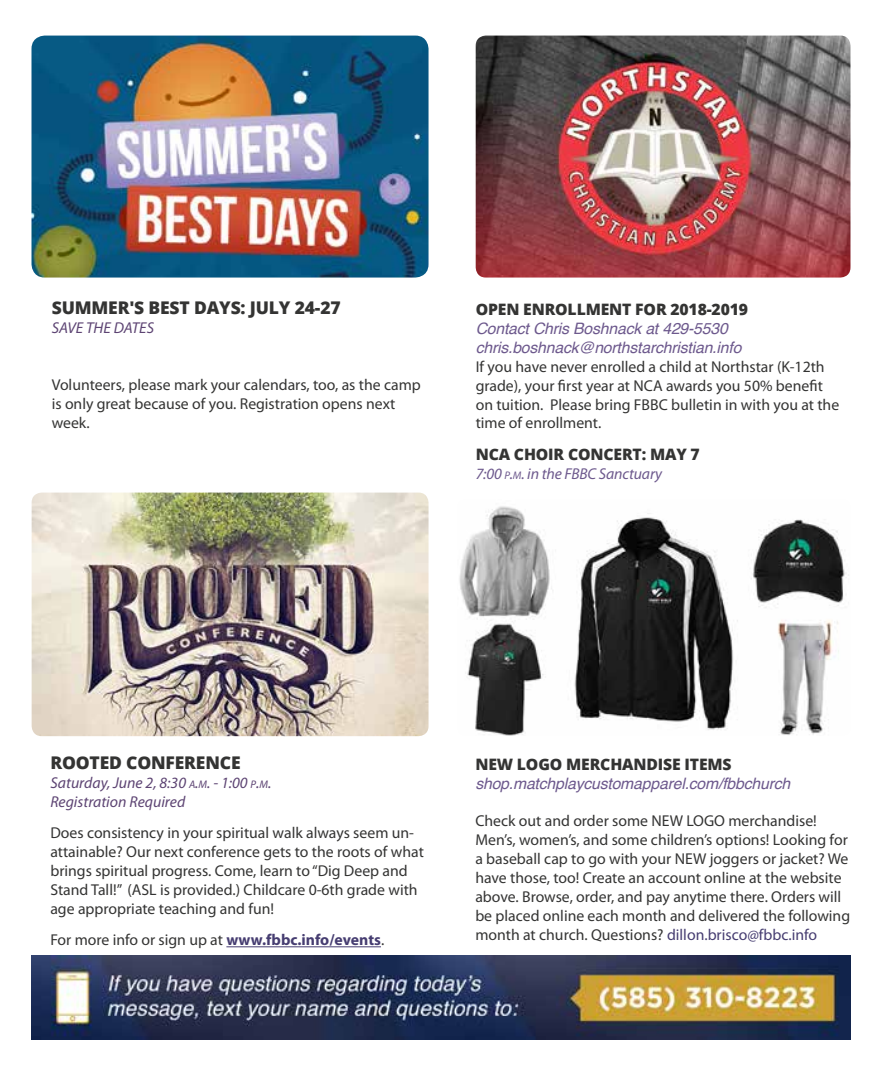
<style>
.page{position:relative;width:882px;height:1071px;background:#fff}
.page>*{position:absolute;margin:0;border:0;box-sizing:border-box;transform-origin:0 0}
.t1{font:800 17.5px "Open Sans";letter-spacing:-.01em;color:#343433}
.t2{font:15.75px/18.9px "Myriad Pro";color:#343433}
.t3{font:italic 15.75px/18.9px "Helvetica";letter-spacing:-.01em;color:#6d598d}
.t4{font:800 15.75px "Open Sans";letter-spacing:-.01em;color:#343433}
.t5{font:italic 15.75px/18.9px "Myriad Pro";color:#5d4473}
.t6{font:italic 15.75px "Myriad Pro";letter-spacing:-.01em;color:#6d598d}
.s1{font-size:11.03px}
.s2{font-style:inherit}
.s3{font-weight:700;color:#463d71}
.s4{color:#463d71}
</style>
<div class="page">
<img style="left:32px;top:956px;width:818px;height:83px">
<img style="left:459px;top:506px;width:390px;height:230px">
<hr style="left:226px;top:946px;width:155px;height:1px;background:#463d71">
<img style="left:32px;top:493px;width:397px;height:243px">
<img style="left:476px;top:36px;width:374px;height:242px">
<img style="left:32px;top:36px;width:397px;height:242px">
<p class="t1" style="left:52px;top:295px;width:290px">SUMMER'S BEST DAYS: JULY 24-27</p>
<p class="t5" style="left:52px;top:318px;width:104px">SAVE THE DATES</p>
<p class="t2" style="left:52px;top:375px;width:371px">Volunteers, please mark your calendars, too, as the camp is only great because of you. Registration opens next week.</p>
<p class="t4" style="left:476px;top:297px;width:274px">OPEN ENROLLMENT FOR 2018-2019</p>
<p class="t3" style="left:476px;top:319px;width:267px">Contact Chris Boshnack at 429-5530 chris.boshnack@northstarchristian.info</p>
<p class="t2" style="left:476px;top:357px;width:365px">If you have never enrolled a child at Northstar (K-12th grade), your first year at NCA awards you 50% benefit on tuition. Please bring FBBC bulletin in with you at the time of enrollment.</p>
<p class="t4" style="left:476px;top:442px;width:226px">NCA CHOIR CONCERT: MAY 7</p>
<p class="t6" style="left:476px;top:464px;width:188px">7:00 <span class="s1">P</span><span class="s2">.</span><span class="s1">M</span>. in the FBBC Sanctuary</p>
<p class="t1" style="left:50px;top:749px;width:192px">ROOTED CONFERENCE</p>
<p class="t5" style="left:50px;top:773px;width:222px">Saturday, June 2, 8:30 <span class="s1">A</span><span class="s2">.</span><span class="s1">M</span><span class="s2">.</span> - 1:00 <span class="s1">P</span><span class="s2">.</span><span class="s1">M</span><span class="s2">.<br>R</span>egistration Required</p>
<p class="t2" style="left:50px;top:823px;width:375px">Does consistency in your spiritual walk always seem un&shy;attainable? Our next conference gets to the roots of what brings spiritual progress. Come, learn to “Dig Deep and Stand Tall!” (ASL is provided.) Childcare 0-6th grade with age appropriate teaching and fun!</p>
<p class="t2" style="left:50px;top:930px;width:335px">For more info or sign up at <span class="s3">www.fbbc.info/events</span>.</p>
<p class="t4" style="left:475px;top:752px;width:258px">NEW LOGO MERCHANDISE ITEMS</p>
<p class="t3" style="left:475px;top:774px;width:316px">shop.matchplaycustomapparel.com/fbbchurch</p>
<p class="t2" style="left:475px;top:811px;width:376px">Check out and order some NEW LOGO merchandise!<br>Men’s, women’s, and some children’s options! Looking for a baseball cap to go with your NEW joggers or jacket? We have those, too! Create an account online at the website above. Browse, order, and pay anytime there. Orders will be placed online each month and delivered the following month at church. Questions? <span class="s4">dillon.brisco@fbbc.info</span></p>
</div>
